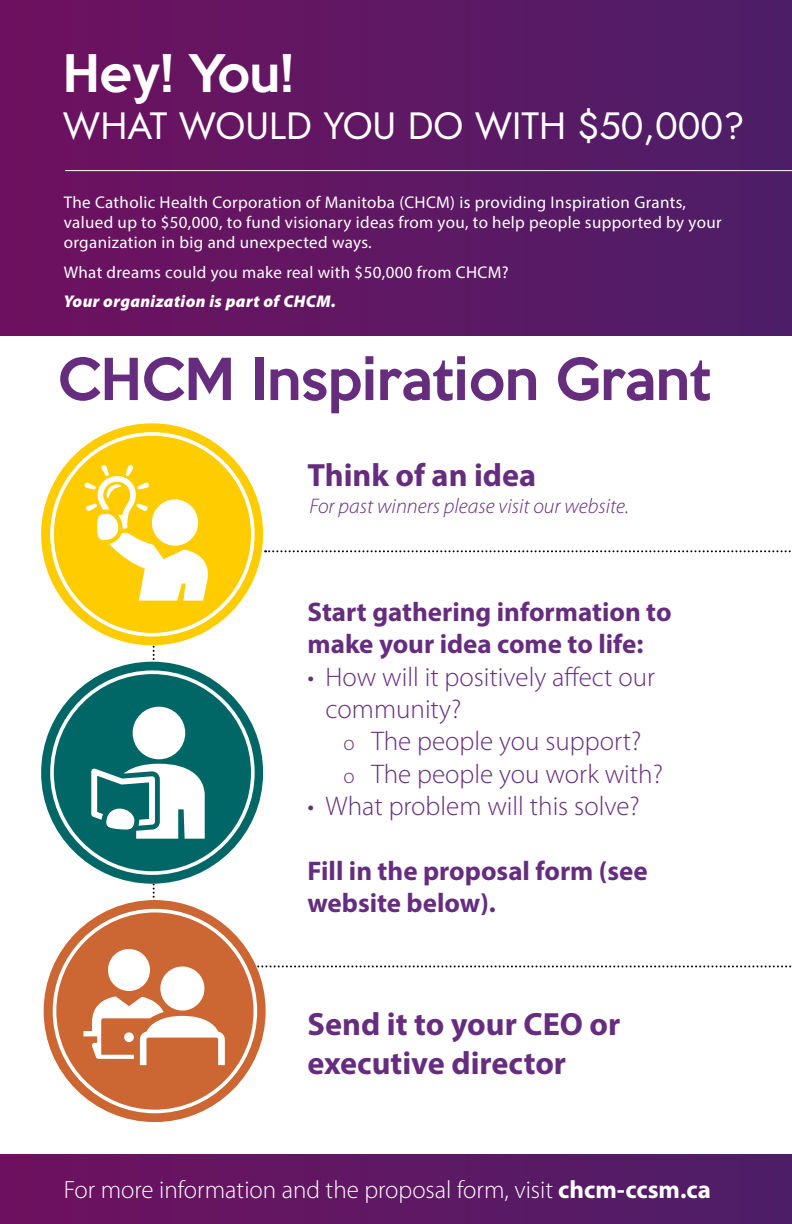
<style>
.page{position:relative;width:792px;height:1224px;background:#fff}
.page>*{position:absolute;margin:0;border:0;box-sizing:border-box;transform-origin:0 0}
.t1{font:500 52.9px "Keep Calm";color:#662d7f}
.t2{font:500 47.4px "Keep Calm";color:#fff}
.t3{font:italic 37.9px "Renner";color:#fff}
.t4{font:700 32.3px/38.7px "Myriad Pro";color:#662d7f}
.t5{font:300 27px/32.4px "Myriad Pro";color:#662d7f}
.t6{font:700 27px/32.4px "Myriad Pro";color:#662d7f}
.t7{font:300 25px "Myriad Pro";color:#fff}
.t8{font:italic 300 21.1px "Myriad Pro";color:#662d7f}
.t9{font:17px/20.4px "Myriad Pro";letter-spacing:.02em;color:#fff}
.t10{font:italic 900 17px "Myriad Pro";letter-spacing:.02em;color:#fff}
.s1{font-size:21px}
.s2{font-weight:700}
</style>
<div class="page">
<svg style="left:257px;top:965px;width:535px;height:2px"></svg>
<div style="left:0;top:0;width:792px;height:336px;background:linear-gradient(to right,#6f115f,#4e1e68)"></div>
<div style="left:0;top:1155px;width:792px;height:69px;background:linear-gradient(to right,#6f115f,#4e1e68)"></div>
<svg style="left:265px;top:550px;width:526px;height:2px"></svg>
<hr style="left:65px;top:170px;width:727px;height:1px;background:#fff">
<svg style="left:41px;top:423px;width:222px;height:222px;background:#ffd220"></svg>
<svg style="left:41px;top:662px;width:222px;height:222px;background:#217a7a"></svg>
<svg style="left:44px;top:900px;width:222px;height:222px;background:#d1774a"></svg>
<svg style="left:83px;top:465px;width:142px;height:600px"></svg>
<div style="left:160px;top:966px;width:44px;height:45px;background:#fff;border-radius:50%"></div>
<p class="t2" style="left:63px;top:32px;width:232px">Hey! You!</p>
<p class="t3" style="left:63px;top:100px;width:683px">WHAT WOULD YOU DO WITH $50,000?</p>
<p class="t9" style="left:64px;top:191px;width:659px">The Catholic Health Corporation of Manitoba (CHCM) is providing Inspiration Grants, valued up to $50,000, to fund visionary ideas from you, to help people supported by your organization in big and unexpected ways.</p>
<p class="t9" style="left:64px;top:262px;width:446px">What dreams could you make real with $50,000 from CHCM?</p>
<p class="t10" style="left:64px;top:292px;width:273px">Your organization is part of CHCM.</p>
<p class="t1" style="left:58px;top:333px;width:655px">CHCM Inspiration Grant</p>
<p class="t4" style="left:308px;top:454px;width:230px">Think of an idea</p>
<p class="t8" style="left:310px;top:495px;width:321px">For past winners please visit our website.</p>
<p class="t6" style="left:308px;top:595px;width:366px">Start gathering information to make your idea come to life:</p>
<p class="t5" style="left:326px;top:661px;width:331px;text-indent:-18px">• How will it positively affect our community?</p>
<p class="t5" style="left:344px;top:726px;width:299px"><span class="s1">o</span> The people you support?</p>
<p class="t5" style="left:344px;top:758px;width:321px"><span class="s1">o</span> The people you work with?</p>
<p class="t5" style="left:308px;top:791px;width:334px">• What problem will this solve?</p>
<p class="t6" style="left:308px;top:854px;width:342px">Fill in the proposal form (see website below).</p>
<p class="t4" style="left:308px;top:1004px;width:314px">Send it to your CEO or executive director</p>
<p class="t7" style="left:64px;top:1176px;width:649px">For more information and the proposal form, visit <span class="s2">chcm-ccsm.ca</span></p>
</div>
